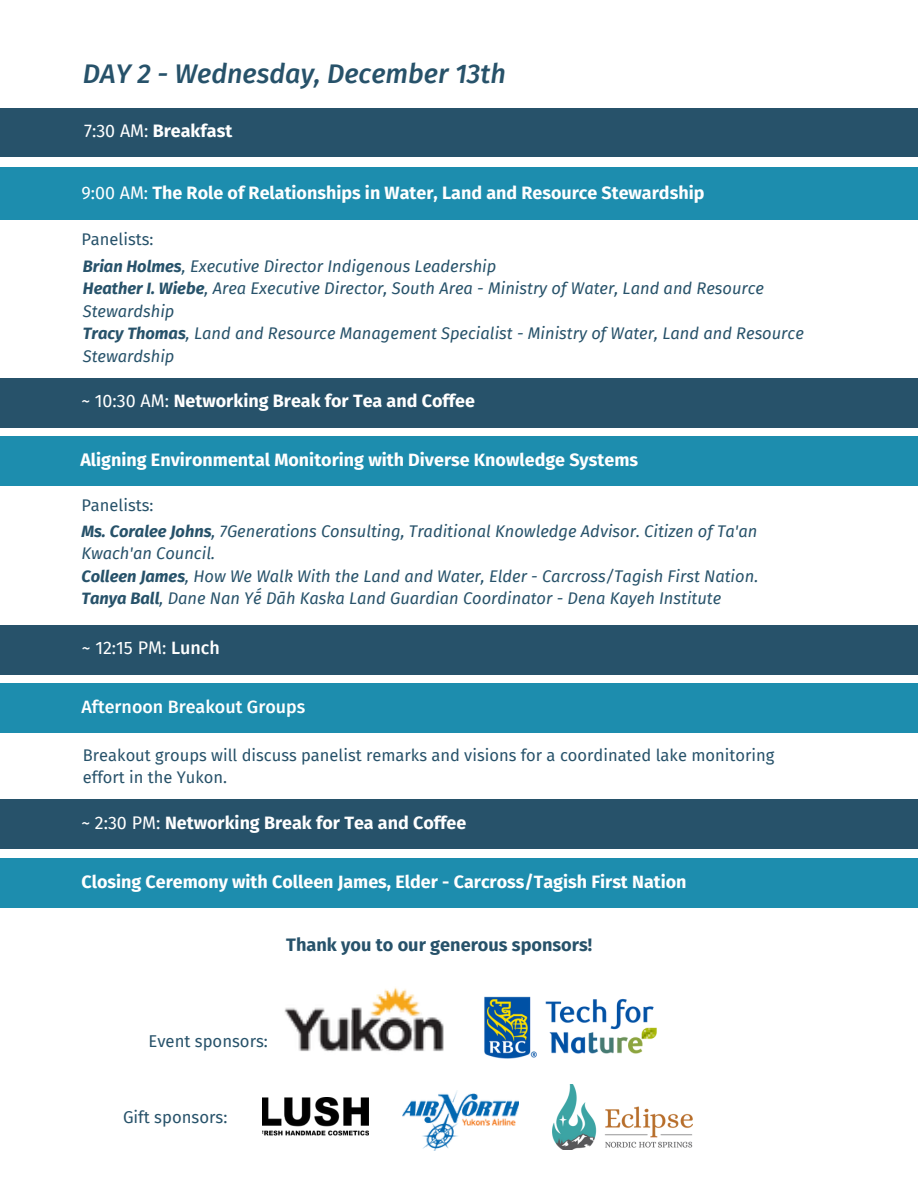
<style>
.page{position:relative;width:918px;height:1188px;background:#fff}
.page>*{position:absolute;margin:0;border:0;box-sizing:border-box;transform-origin:0 0}
.t1{font:italic 500 27px "Fira Sans";color:#27526a}
.t2{font:700 18.15px "Fira Sans";color:#27526a}
.t3{font:700 17.85px "Fira Sans";color:#fff}
.t4{font:500 17.85px "Fira Sans";color:#fff}
.t5{font:17.85px "Fira Sans";color:#fff}
.t6{font:16.65px "Fira Sans";color:#27526a}
.t7{font:italic 16.5px/22.5px "Fira Sans";color:#27526a}
.t8{font:16.5px/22.5px "Fira Sans";color:#27526a}
.s1{font-weight:400}
.s2{font-weight:700}
.s3{font-weight:500}
</style>
<div class="page">
<div style="left:0;top:109px;width:918px;height:48px;background:#27526a"></div>
<div style="left:0;top:167px;width:918px;height:52px;background:#1d8dae"></div>
<div style="left:0;top:436px;width:918px;height:50px;background:#1d8dae"></div>
<div style="left:0;top:858px;width:918px;height:50px;background:#1d8dae"></div>
<div style="left:0;top:378px;width:918px;height:49px;background:#27526a"></div>
<div style="left:0;top:625px;width:918px;height:49px;background:#27526a"></div>
<div style="left:0;top:683px;width:918px;height:50px;background:#1d8dae"></div>
<div style="left:0;top:800px;width:918px;height:49px;background:#27526a"></div>
<img style="left:284px;top:987px;width:160px;height:65px">
<img style="left:484px;top:996px;width:173px;height:63px">
<img style="left:262px;top:1098px;width:107px;height:38px">
<img style="left:403px;top:1091px;width:115px;height:59px">
<img style="left:553px;top:1084px;width:140px;height:66px">
<p class="t1" style="left:83px;top:58px;width:425px">DAY 2 - Wednesday, December 13th</p>
<p class="t3" style="left:84px;top:121px;width:150px"><span class="s1">7:30 AM:</span> Breakfast</p>
<p class="t3" style="left:81px;top:182px;width:624px"><span class="s1">9:00 AM:</span> The Role of Relationships in Water, Land and Resource Stewardship</p>
<p class="t8" style="left:81px;top:228px;width:73px">Panelists:</p>
<p class="t7" style="left:83px;top:255px;width:415px"><span class="s2">Brian Holmes</span>, Executive Director Indigenous Leadership</p>
<p class="t7" style="left:83px;top:277px;width:683px"><span class="s2">Heather I. Wiebe</span>, Area Executive Director, South Area - Ministry of Water, Land and Resource<br>Stewardship</p>
<p class="t7" style="left:83px;top:322px;width:723px"><span class="s2">Tracy Thomas</span>, Land and Resource Management Specialist - Ministry of Water, Land and Resource<br>Stewardship</p>
<p class="t3" style="left:81px;top:390px;width:395px"><span class="s1">~ 10:30 AM:</span> Networking Break for Tea and Coffee</p>
<p class="t3" style="left:80px;top:450px;width:559px">Aligning Environmental Monitoring with Diverse Knowledge Systems</p>
<p class="t8" style="left:81px;top:495px;width:73px">Panelists:</p>
<p class="t7" style="left:81px;top:520px;width:678px"><span class="s2">Ms. Coralee Johns</span>, 7Generations Consulting, Traditional Knowledge Advisor. Citizen of Ta'an<br>Kwach'an Council.</p>
<p class="t7" style="left:81px;top:565px;width:678px"><span class="s2">Colleen James</span>, How We Walk With the Land and Water, Elder - Carcross/Tagish First Nation.</p>
<p class="t7" style="left:81px;top:587px;width:641px"><span class="s2">Tanya Ball</span>, Dane Nan Yḗ Dāh Kaska Land Guardian Coordinator - Dena Kayeh Institute</p>
<p class="t5" style="left:82px;top:637px;width:139px">~ 12:15 PM: <span class="s3">Lunch</span></p>
<p class="t4" style="left:81px;top:696px;width:225px">Afternoon Breakout Groups</p>
<p class="t8" style="left:83px;top:744px;width:693px">Breakout groups will discuss panelist remarks and visions for a coordinated lake monitoring effort in the Yukon.</p>
<p class="t3" style="left:81px;top:812px;width:386px"><span class="s1">~ 2:30 PM:</span> Networking Break for Tea and Coffee</p>
<p class="t3" style="left:81px;top:871px;width:607px">Closing Ceremony with Colleen James, Elder - Carcross/Tagish First Nation</p>
<p class="t2" style="left:286px;top:934px;width:307px">Thank you to our generous sponsors!</p>
<p class="t6" style="left:148px;top:1032px;width:121px">Event sponsors:</p>
<p class="t6" style="left:123px;top:1107px;width:106px">Gift sponsors:</p>
</div>
